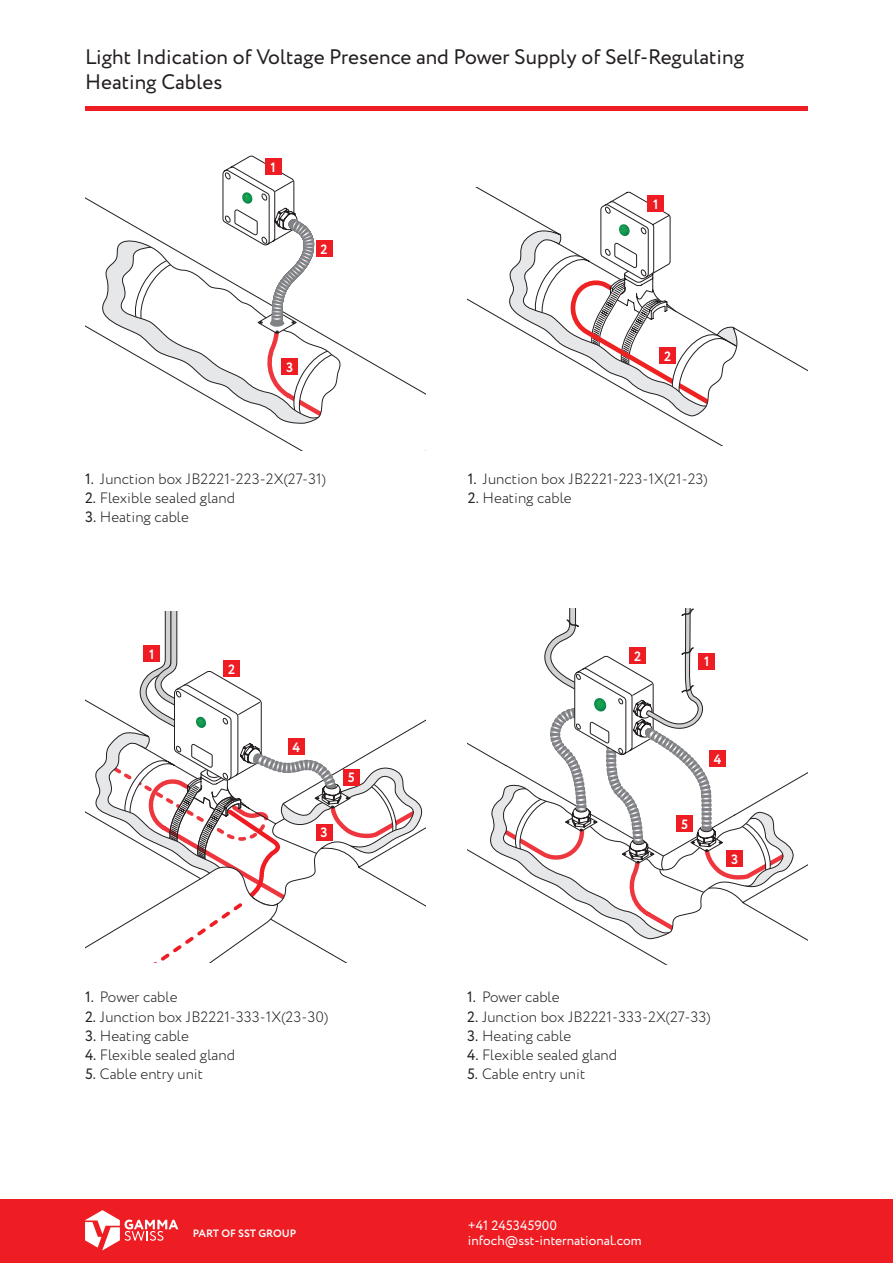
<style>
.page{position:relative;width:893px;height:1263px;background:#fff}
.page>*{position:absolute;margin:0;border:0;box-sizing:border-box;transform-origin:0 0}
.t1{font:21px/25.2px "Circe";color:#231f20}
.t2{font:300 15px "Circe";color:#231f20}
.t3{font:13.5px/15px "Circe";color:#fff}
.t4{font:700 13.5px "Circe";color:#fff}
.t5{font:700 10.65px "Circe";color:#fff}
.s1{font-weight:400}
</style>
<div class="page">
<div style="left:85px;top:106px;width:723px;height:5px;background:#ee1d23"></div>
<div style="left:0;top:1199px;width:893px;height:64px;background:#ee1d23"></div>
<svg style="left:85px;top:1210px;width:93px;height:40px"></svg>
<svg style="left:85px;top:177px;width:340px;height:229px"></svg>
<svg style="left:223px;top:155px;width:128px;height:296px"></svg>
<div style="left:316px;top:240px;width:16px;height:17px;background:#ee1d23"></div>
<div style="left:281px;top:358px;width:17px;height:17px;background:#ee1d23"></div>
<div style="left:265px;top:158px;width:16px;height:17px;background:#ee1d23"></div>
<svg style="left:494px;top:192px;width:314px;height:236px"></svg>
<div style="left:647px;top:195px;width:17px;height:17px;background:#ee1d23"></div>
<div style="left:659px;top:347px;width:17px;height:17px;background:#ee1d23"></div>
<svg style="left:85px;top:611px;width:340px;height:351px"></svg>
<div style="left:144px;top:646px;width:16px;height:16px;background:#ee1d23"></div>
<div style="left:223px;top:660px;width:17px;height:17px;background:#ee1d23"></div>
<div style="left:316px;top:824px;width:16px;height:16px;background:#ee1d23"></div>
<div style="left:288px;top:738px;width:17px;height:17px;background:#ee1d23"></div>
<div style="left:343px;top:769px;width:17px;height:16px;background:#ee1d23"></div>
<svg style="left:558px;top:903px;width:249px;height:61px"></svg>
<svg style="left:467px;top:609px;width:340px;height:294px"></svg>
<div style="left:698px;top:653px;width:17px;height:16px;background:#ee1d23"></div>
<div style="left:629px;top:648px;width:17px;height:16px;background:#ee1d23"></div>
<div style="left:727px;top:850px;width:16px;height:17px;background:#ee1d23"></div>
<div style="left:709px;top:750px;width:17px;height:17px;background:#ee1d23"></div>
<div style="left:676px;top:815px;width:17px;height:17px;background:#ee1d23"></div>
<h1 class="t1" style="left:85px;top:45px;width:660px">Light Indication of Voltage Presence and Power Supply of Self-Regulating<br>Heating Cables</h1>
<p class="t4" style="left:270px;top:158px;width:7px">1</p>
<p class="t4" style="left:320px;top:240px;width:9px">2</p>
<p class="t4" style="left:286px;top:358px;width:9px">3</p>
<p class="t2" style="left:85px;top:469px;width:242px"><span class="s1">1.</span> Junction box JB2221-223-2X(27-31)</p>
<p class="t2" style="left:85px;top:488px;width:151px"><span class="s1">2.</span> Flexible sealed gland</p>
<p class="t2" style="left:85px;top:507px;width:106px"><span class="s1">3.</span> Heating cable</p>
<p class="t4" style="left:149px;top:645px;width:7px">1</p>
<p class="t4" style="left:228px;top:660px;width:9px">2</p>
<p class="t4" style="left:293px;top:738px;width:9px">4</p>
<p class="t4" style="left:320px;top:824px;width:9px">3</p>
<p class="t4" style="left:348px;top:769px;width:8px">5</p>
<p class="t2" style="left:85px;top:987px;width:94px"><span class="s1">1.</span> Power cable</p>
<p class="t2" style="left:85px;top:1007px;width:245px"><span class="s1">2.</span> Junction box JB2221-333-1X(23-30)</p>
<p class="t2" style="left:85px;top:1026px;width:106px"><span class="s1">3.</span> Heating cable</p>
<p class="t2" style="left:85px;top:1045px;width:151px"><span class="s1">4.</span> Flexible sealed gland</p>
<p class="t2" style="left:85px;top:1064px;width:120px"><span class="s1">5.</span> Cable entry unit</p>
<p class="t4" style="left:653px;top:195px;width:7px">1</p>
<p class="t4" style="left:664px;top:347px;width:9px">2</p>
<p class="t2" style="left:468px;top:469px;width:241px"><span class="s1">1.</span> Junction box JB2221-223-1X(21-23)</p>
<p class="t2" style="left:468px;top:488px;width:106px"><span class="s1">2.</span> Heating cable</p>
<p class="t4" style="left:634px;top:647px;width:9px">2</p>
<p class="t4" style="left:704px;top:653px;width:7px">1</p>
<p class="t4" style="left:681px;top:815px;width:8px">5</p>
<p class="t4" style="left:714px;top:750px;width:9px">4</p>
<p class="t4" style="left:731px;top:850px;width:9px">3</p>
<p class="t2" style="left:467px;top:987px;width:94px"><span class="s1">1.</span> Power cable</p>
<p class="t2" style="left:467px;top:1007px;width:245px"><span class="s1">2.</span> Junction box JB2221-333-2X(27-33)</p>
<p class="t2" style="left:467px;top:1026px;width:106px"><span class="s1">3.</span> Heating cable</p>
<p class="t2" style="left:467px;top:1045px;width:151px"><span class="s1">4.</span> Flexible sealed gland</p>
<p class="t2" style="left:467px;top:1064px;width:120px"><span class="s1">5.</span> Cable entry unit</p>
<p class="t5" style="left:193px;top:1226px;width:105px">PART OF SST GROUP</p>
<p class="t3" style="left:468px;top:1219px;width:175px">+41 245345900 infoch@sst-international.com</p>
</div>
